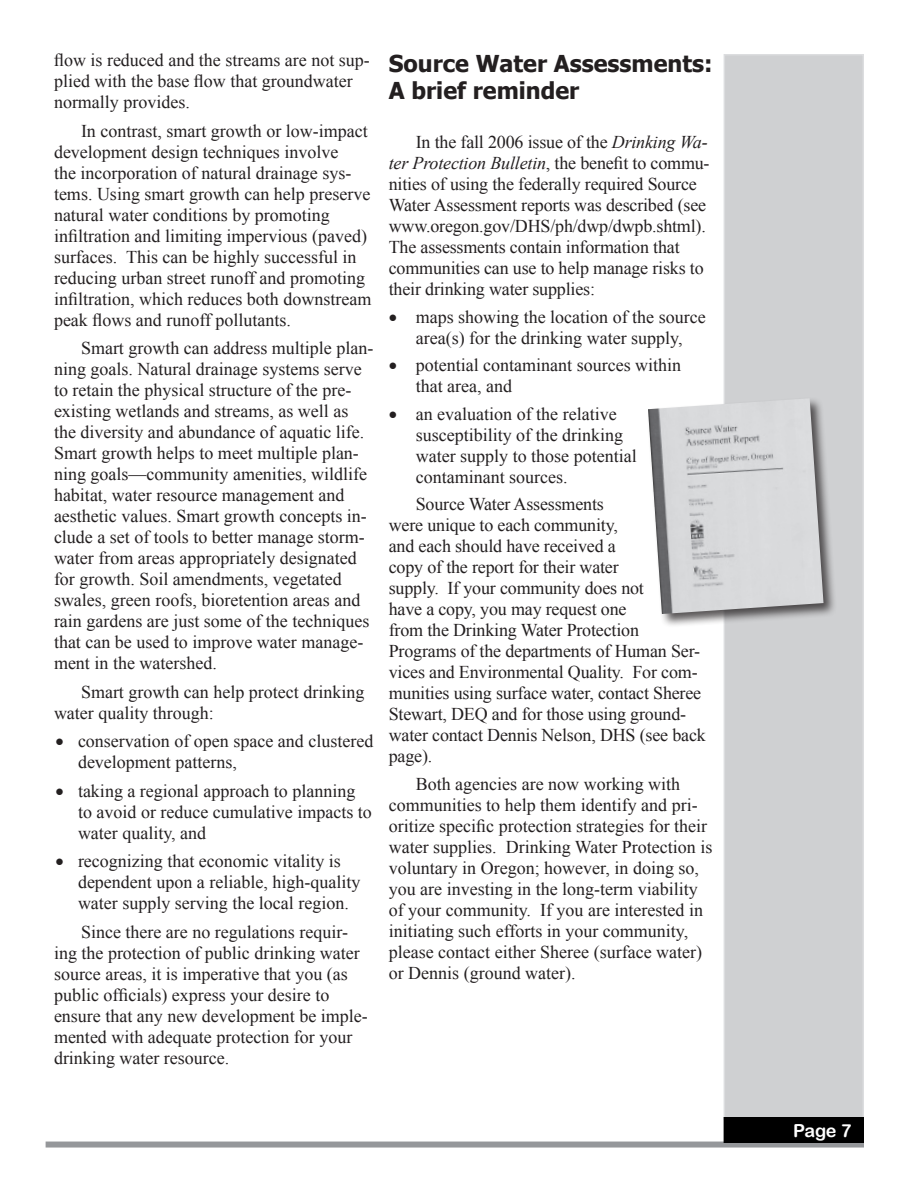
<style>
.page{position:relative;width:918px;height:1188px;background:#fff}
.page>*{position:absolute;margin:0;border:0;box-sizing:border-box;transform-origin:0 0}
.Headline{font:700 23.25px/27px "Tahoma";color:#231f20}
.Body{font:18px/21px "Times New Roman";color:#231f20}
.Vol__Info_Reverse{font:18px "Arial Rounded MT Bold";color:#fff}
.s1{font-style:italic}
</style>
<div class="page">
<div style="left:724px;top:54px;width:140px;height:1066px;background:#cfd0d2;border:2px solid #dcdddf"></div>
<div style="left:46px;top:1142px;width:818px;height:6px;background:#95979a"></div>
<div style="left:724px;top:1118px;width:139px;height:24px;background:#000"></div>
<div style="left:724px;top:1117px;width:140px;height:26px;border:2px solid #000"></div>
<div style="left:646px;top:396px;width:198px;height:238px;background:#231f20;opacity:.75"></div>
<img style="left:648px;top:398px;width:176px;height:216px">
<p class="Body" style="left:54px;top:50px;width:317px">flow is reduced and the streams are not sup&shy;plied with the base flow that groundwater normally provides.</p>
<p class="Body" style="left:54px;top:120px;width:319px;text-indent:27px">In contrast, smart growth or low-impact development design techniques involve<br>the incorporation of natural drainage sys&shy;tems. Using smart growth can help preserve natural water conditions by promoting infiltration and limiting impervious (paved) surfaces. This can be highly successful in reducing urban street runoff and promoting infiltration, which reduces both downstream peak flows and runoff pollutants.</p>
<p class="Body" style="left:54px;top:338px;width:321px;text-indent:27px">Smart growth can address multiple plan&shy;ning goals. Natural drainage systems serve to retain the physical structure of the pre&shy;existing wetlands and streams, as well as the diversity and abundance of aquatic life.<br>Smart growth helps to meet multiple plan&shy;ning goals—community amenities, wildlife habitat, water resource management and aesthetic values. Smart growth concepts in&shy;clude a set of tools to better manage storm&shy;water from areas appropriately designated for growth. Soil amendments, vegetated swales, green roofs, bioretention areas and rain gardens are just some of the techniques that can be used to improve water manage&shy;ment in the watershed.</p>
<p class="Body" style="left:54px;top:681px;width:312px;text-indent:27px">Smart growth can help protect drinking water quality through:</p>
<p class="Body" style="left:78px;top:731px;width:297px;text-indent:-22px">• conservation of open space and clustered development patterns,</p>
<p class="Body" style="left:78px;top:780px;width:295px;text-indent:-22px">• taking a regional approach to planning to avoid or reduce cumulative impacts to water quality, and</p>
<p class="Body" style="left:78px;top:851px;width:284px;text-indent:-22px">• recognizing that economic vitality is dependent upon a reliable, high-quality water supply serving the local region.</p>
<p class="Body" style="left:54px;top:921px;width:315px;text-indent:27px">Since there are no regulations requir&shy;ing the protection of public drinking water source areas, it is imperative that you (as public officials) express your desire to ensure that any new development be imple&shy;mented with adequate protection for your drinking water resource.</p>
<p class="Headline" style="left:389px;top:48px;width:325px">Source Water Assessments:<br>A brief reminder</p>
<p class="Body" style="left:389px;top:131px;width:322px;text-indent:27px">In the fall 2006 issue of the <span class="s1">Drinking Wa&shy;ter Protection Bulletin</span>, the benefit to commu&shy;nities of using the federally required Source Water Assessment reports was described (see www.oregon.gov/DHS/ph/dwp/dwpb.shtml).<br>The assessments contain information that communities can use to help manage risks to their drinking water supplies:</p>
<p class="Body" style="left:389px;top:306px;width:318px;text-align:center">• maps showing the location of the source area(s) for the drinking water supply,</p>
<p class="Body" style="left:416px;top:354px;width:267px;text-indent:-27px">• potential contaminant sources within that area, and</p>
<p class="Body" style="left:416px;top:403px;width:222px;text-indent:-27px">• an evaluation of the relative susceptibility of the drinking water supply to those potential contaminant sources.</p>
<p class="Body" style="left:389px;top:493px;width:319px;text-indent:27px">Source Water Assessments<br>were unique to each community,<br>and each should have received a<br>copy of the report for their water<br>supply. If your community does not<br>have a copy, you may request one<br>from the Drinking Water Protection Programs of the departments of Human Ser&shy;vices and Environmental Quality. For com&shy;munities using surface water, contact Sheree Stewart, DEQ and for those using ground&shy;water contact Dennis Nelson, DHS (see back page).</p>
<p class="Body" style="left:389px;top:773px;width:325px;text-indent:27px">Both agencies are now working with communities to help them identify and pri&shy;oritize specific protection strategies for their water supplies. Drinking Water Protection is voluntary in Oregon; however, in doing so, you are investing in the long-term viability of your community. If you are interested in initiating such efforts in your community, please contact either Sheree (surface water) or Dennis (ground water).</p>
<p class="Vol__Info_Reverse" style="left:793px;top:1120px;width:60px">Page 7</p>
</div>
